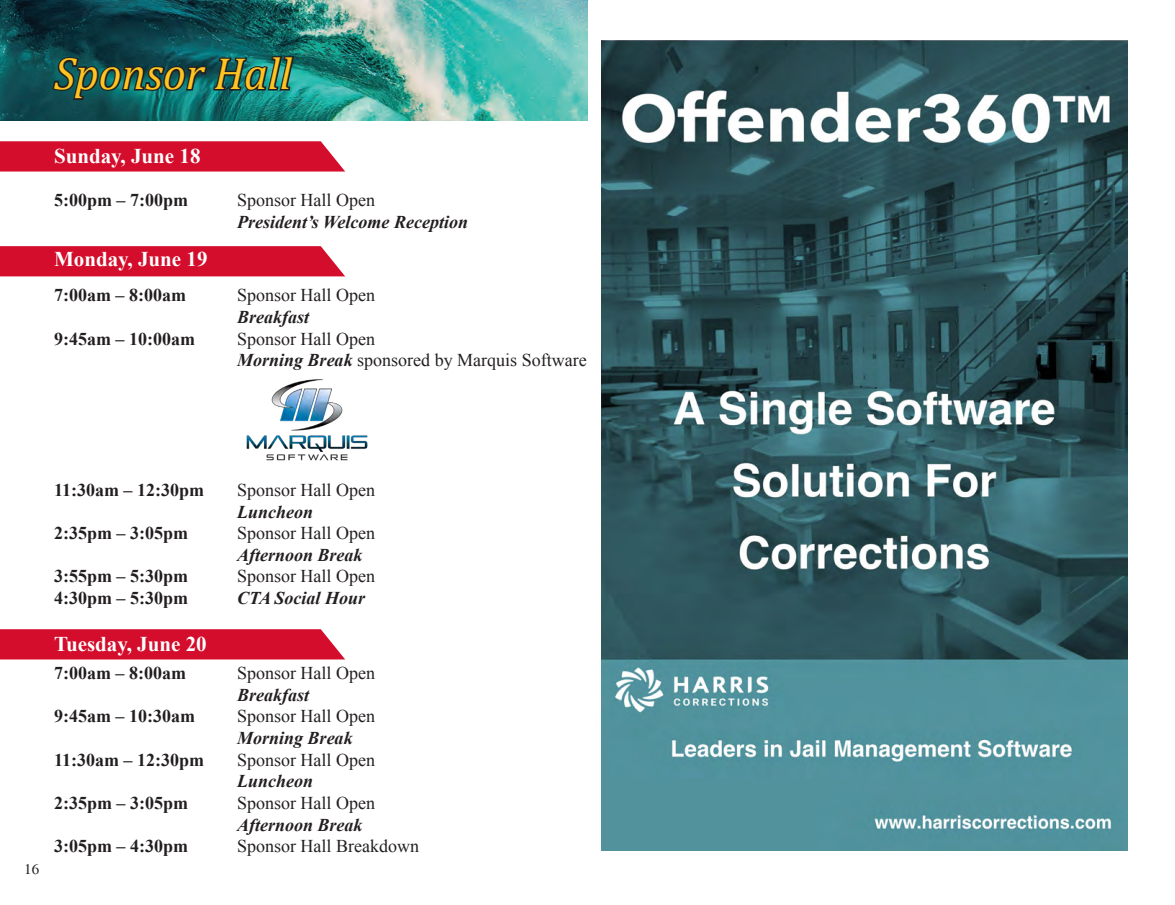
<style>
.page{position:relative;width:1175px;height:905px;background:#fff}
.page>*{position:absolute;margin:0;border:0;box-sizing:border-box;transform-origin:0 0}
.t1{font:italic 45px "Cambria";color:#fec422}
.t2{font:700 21px "Times New Roman";color:#fff}
.t3{font:18px "Times New Roman";color:#231f20}
.t4{font:700 18px "Times New Roman";color:#231f20}
.t5{font:italic 700 18px "Times New Roman";color:#231f20}
.t6{font:15px "Times";color:#231f20}
.s1{font-weight:700;font-style:italic}
</style>
<div class="page">
<div style="left:0;top:141px;width:345px;height:30px;background:#d30d2b"></div>
<div style="left:0;top:246px;width:345px;height:30px;background:#d30d2b"></div>
<div style="left:0;top:629px;width:345px;height:30px;background:#d30d2b"></div>
<img style="left:0;top:0;width:587px;height:121px">
<svg style="left:51px;top:54px;width:245px;height:48px;background:#165354"></svg>
<img style="left:601px;top:40px;width:526px;height:810px">
<img style="left:246px;top:379px;width:122px;height:82px">
<p class="t1" style="left:54px;top:42px;width:239px">Sponsor Hall</p>
<p class="t2" style="left:54px;top:141px;width:148px">Sunday, June 18</p>
<p class="t4" style="left:54px;top:187px;width:135px">5:00pm – 7:00pm</p>
<p class="t3" style="left:237px;top:188px;width:139px">Sponsor Hall Open</p>
<p class="t5" style="left:237px;top:209px;width:232px">President’s Welcome Reception</p>
<p class="t2" style="left:54px;top:245px;width:155px">Monday, June 19</p>
<p class="t4" style="left:54px;top:283px;width:133px">7:00am – 8:00am</p>
<p class="t3" style="left:237px;top:283px;width:139px">Sponsor Hall Open</p>
<p class="t5" style="left:237px;top:304px;width:74px">Breakfast</p>
<p class="t4" style="left:54px;top:326px;width:142px">9:45am – 10:00am</p>
<p class="t3" style="left:237px;top:326px;width:139px">Sponsor Hall Open</p>
<p class="t3" style="left:237px;top:348px;width:351px"><span class="s1">Morning Break</span> sponsored by Marquis Software</p>
<p class="t6" style="left:24px;top:860px;width:16px">16</p>
<p class="t4" style="left:54px;top:477px;width:151px">11:30am – 12:30pm</p>
<p class="t3" style="left:237px;top:478px;width:139px">Sponsor Hall Open</p>
<p class="t5" style="left:237px;top:499px;width:78px">Luncheon</p>
<p class="t4" style="left:54px;top:520px;width:135px">2:35pm – 3:05pm</p>
<p class="t3" style="left:237px;top:521px;width:139px">Sponsor Hall Open</p>
<p class="t5" style="left:237px;top:542px;width:127px">Afternoon Break</p>
<p class="t4" style="left:54px;top:564px;width:135px">3:55pm – 5:30pm</p>
<p class="t3" style="left:237px;top:564px;width:139px">Sponsor Hall Open</p>
<p class="t4" style="left:54px;top:585px;width:135px">4:30pm – 5:30pm</p>
<p class="t5" style="left:237px;top:585px;width:130px">CTA Social Hour</p>
<p class="t2" style="left:54px;top:629px;width:154px">Tuesday, June 20</p>
<p class="t4" style="left:54px;top:660px;width:133px">7:00am – 8:00am</p>
<p class="t3" style="left:237px;top:661px;width:139px">Sponsor Hall Open</p>
<p class="t5" style="left:237px;top:682px;width:74px">Breakfast</p>
<p class="t4" style="left:54px;top:704px;width:142px">9:45am – 10:30am</p>
<p class="t3" style="left:237px;top:704px;width:139px">Sponsor Hall Open</p>
<p class="t5" style="left:237px;top:725px;width:117px">Morning Break</p>
<p class="t4" style="left:54px;top:747px;width:151px">11:30am – 12:30pm</p>
<p class="t3" style="left:237px;top:747px;width:139px">Sponsor Hall Open</p>
<p class="t5" style="left:237px;top:768px;width:78px">Luncheon</p>
<p class="t4" style="left:54px;top:790px;width:135px">2:35pm – 3:05pm</p>
<p class="t3" style="left:237px;top:790px;width:139px">Sponsor Hall Open</p>
<p class="t5" style="left:237px;top:811px;width:127px">Afternoon Break</p>
<p class="t4" style="left:54px;top:833px;width:135px">3:05pm – 4:30pm</p>
<p class="t3" style="left:237px;top:834px;width:183px">Sponsor Hall Breakdown</p>
</div>
